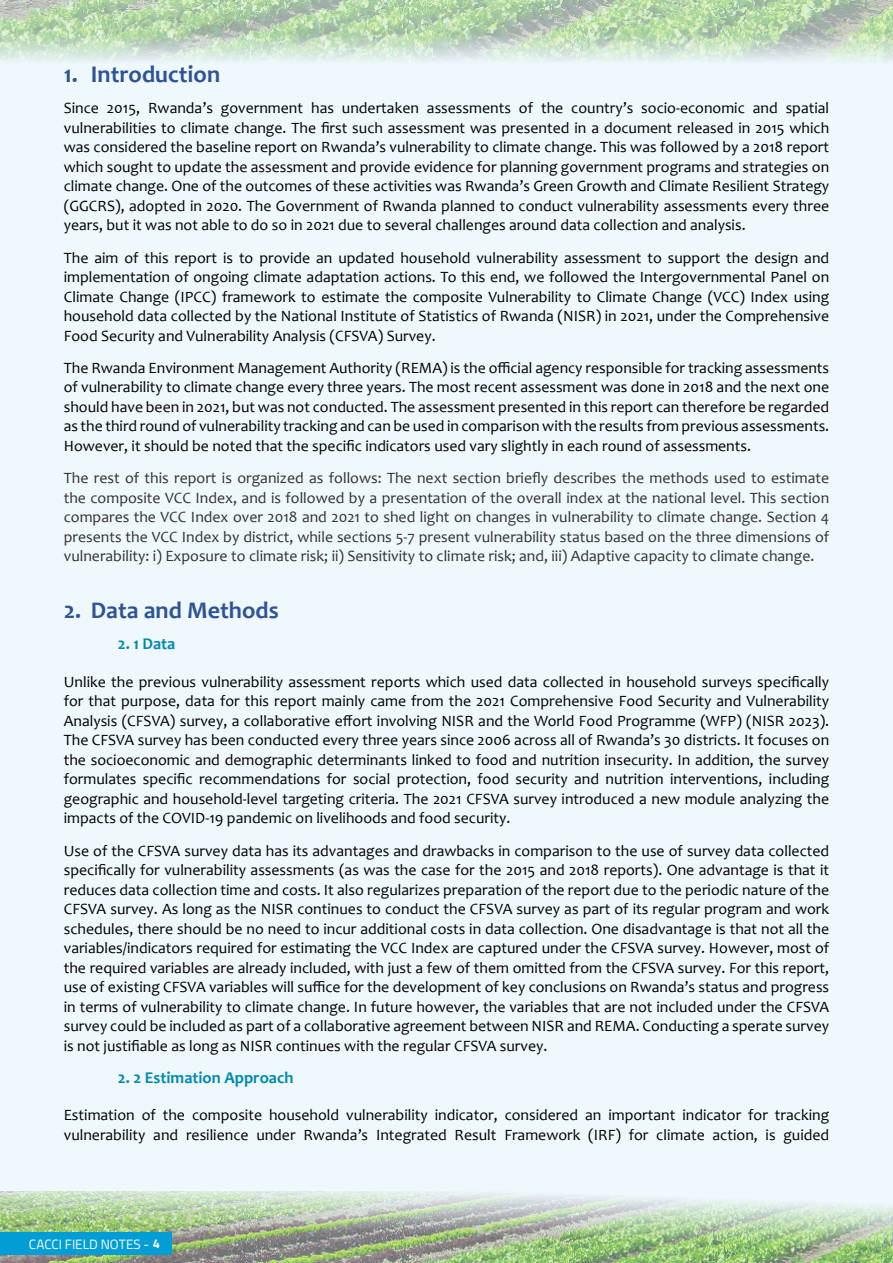
<style>
.page{position:relative;width:893px;height:1263px;background:#eff8fd}
.page>*{position:absolute;margin:0;border:0;box-sizing:border-box;transform-origin:0 0}
.t1{font:700 24px "Candara";color:#2f5496}
.t2{font:700 16.5px "Candara";color:#0088af}
.t3{font:15.75px/19.5px "Candara";color:#000;text-align:justify}
.t4{font:15.75px/19.5px "Candara";color:#323130;text-align:justify}
.t5{font:13.5px "Titillium Web";color:#fff}
.s1{font-weight:700;font-size:12.75px}
</style>
<div class="page">
<img style="left:0;top:1192px;width:893px;height:71px">
<img style="left:0;top:0;width:893px;height:61px">
<div style="left:0;top:1232px;width:171px;height:22px;background:#009ed4"></div>
<p class="t1" style="left:64px;top:59px;width:158px">1. Introduction</p>
<p class="t3" style="left:64px;top:98px;width:767px">Since 2015, Rwanda’s government has undertaken assessments of the country’s socio-economic and spatial vulnerabilities to climate change. The first such assessment was presented in a document released in 2015 which was considered the baseline report on Rwanda’s vulnerability to climate change. This was followed by a 2018 report which sought to update the assessment and provide evidence for planning government programs and strategies on climate change. One of the outcomes of these activities was Rwanda’s Green Growth and Climate Resilient Strategy (GGCRS), adopted in 2020. The Government of Rwanda planned to conduct vulnerability assessments every three years, but it was not able to do so in 2021 due to several challenges around data collection and analysis.</p>
<p class="t3" style="left:64px;top:248px;width:767px">The aim of this report is to provide an updated household vulnerability assessment to support the design and implementation of ongoing climate adaptation actions. To this end, we followed the Intergovernmental Panel on Climate Change (IPCC) framework to estimate the composite Vulnerability to Climate Change (VCC) Index using household data collected by the National Institute of Statistics of Rwanda (NISR) in 2021, under the Comprehensive Food Security and Vulnerability Analysis (CFSVA) Survey.</p>
<p class="t3" style="left:64px;top:358px;width:767px">The Rwanda Environment Management Authority (REMA) is the official agency responsible for tracking assessments of vulnerability to climate change every three years. The most recent assessment was done in 2018 and the next one should have been in 2021, but was not conducted. The assessment presented in this report can therefore be regarded as the third round of vulnerability tracking and can be used in comparison with the results from previous assessments.<br>However, it should be noted that the specific indicators used vary slightly in each round of assessments.</p>
<p class="t4" style="left:64px;top:468px;width:767px">The rest of this report is organized as follows: The next section briefly describes the methods used to estimate the composite VCC Index, and is followed by a presentation of the overall index at the national level. This section compares the VCC Index over 2018 and 2021 to shed light on changes in vulnerability to climate change. Section 4 presents the VCC Index by district, while sections 5-7 present vulnerability status based on the three dimensions of vulnerability: i) Exposure to climate risk; ii) Sensitivity to climate risk; and, iii) Adaptive capacity to climate change.</p>
<p class="t1" style="left:64px;top:595px;width:216px">2. Data and Methods</p>
<p class="t2" style="left:118px;top:633px;width:59px">2. 1 Data</p>
<p class="t3" style="left:64px;top:672px;width:767px">Unlike the previous vulnerability assessment reports which used data collected in household surveys specifically for that purpose, data for this report mainly came from the 2021 Comprehensive Food Security and Vulnerability Analysis (CFSVA) survey, a collaborative effort involving NISR and the World Food Programme (WFP) (NISR 2023).<br>The CFSVA survey has been conducted every three years since 2006 across all of Rwanda’s 30 districts. It focuses on the socioeconomic and demographic determinants linked to food and nutrition insecurity. In addition, the survey formulates specific recommendations for social protection, food security and nutrition interventions, including geographic and household-level targeting criteria. The 2021 CFSVA survey introduced a new module analyzing the impacts of the COVID-19 pandemic on livelihoods and food security.</p>
<p class="t3" style="left:64px;top:840px;width:767px">Use of the CFSVA survey data has its advantages and drawbacks in comparison to the use of survey data collected specifically for vulnerability assessments (as was the case for the 2015 and 2018 reports). One advantage is that it reduces data collection time and costs. It also regularizes preparation of the report due to the periodic nature of the CFSVA survey. As long as the NISR continues to conduct the CFSVA survey as part of its regular program and work schedules, there should be no need to incur additional costs in data collection. One disadvantage is that not all the variables/indicators required for estimating the VCC Index are captured under the CFSVA survey. However, most of the required variables are already included, with just a few of them omitted from the CFSVA survey. For this report, use of existing CFSVA variables will suffice for the development of key conclusions on Rwanda’s status and progress in terms of vulnerability to climate change. In future however, the variables that are not included under the CFSVA survey could be included as part of a collaborative agreement between NISR and REMA. Conducting a sperate survey is not justifiable as long as NISR continues with the regular CFSVA survey.</p>
<p class="t2" style="left:118px;top:1067px;width:177px">2. 2 Estimation Approach</p>
<p class="t3" style="left:64px;top:1105px;width:767px">Estimation of the composite household vulnerability indicator, considered an important indicator for tracking vulnerability and resilience under Rwanda’s Integrated Result Framework (IRF) for climate action, is guided</p>
<p class="t5" style="left:29px;top:1234px;width:133px">CACCI FIELD NOTES - <span class="s1">4</span></p>
</div>
